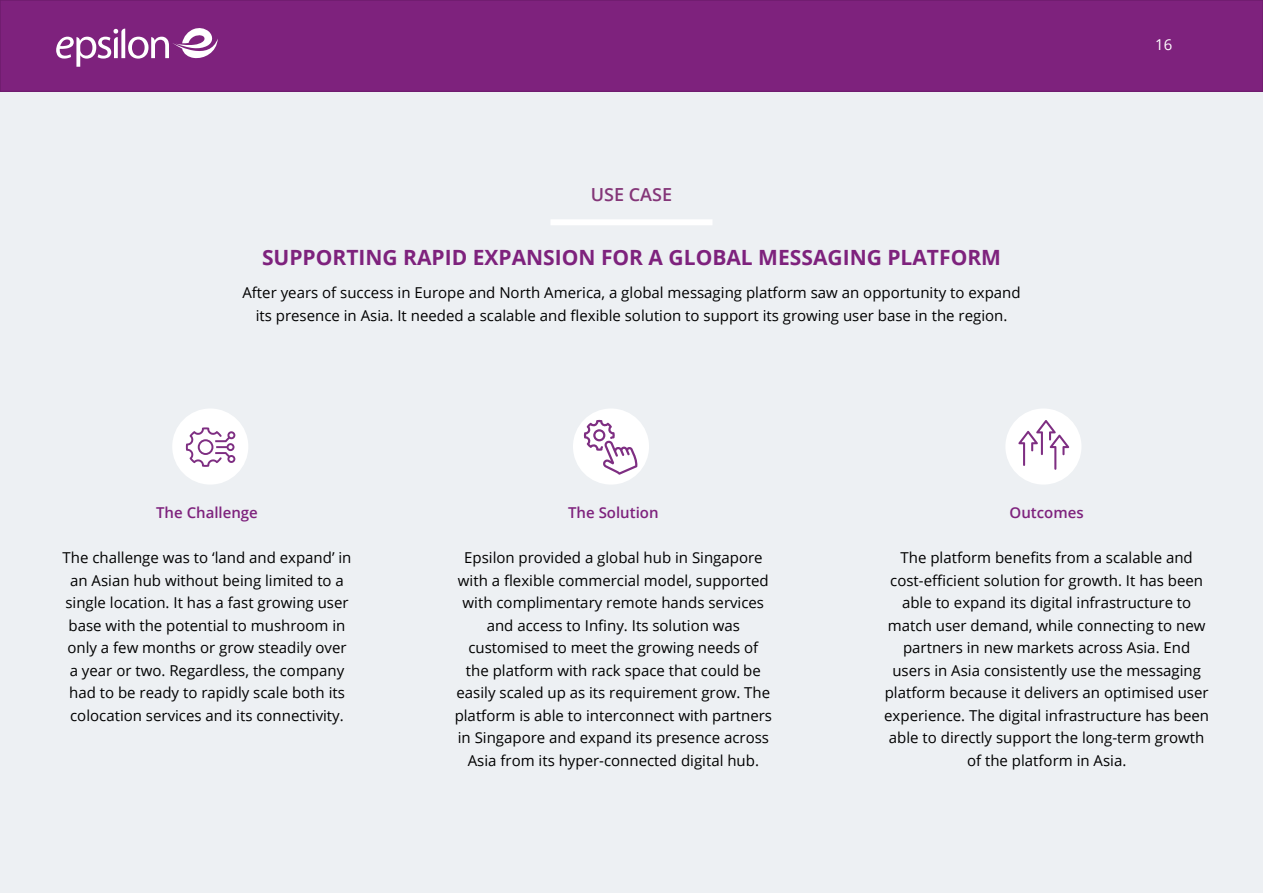
<style>
.page{position:relative;width:1263px;height:893px;background:#fff}
.page>*{position:absolute;margin:0;border:0;box-sizing:border-box;transform-origin:0 0}
.t1{font:700 21px "Open Sans";color:#7e227d}
.t2{font:600 18px "Open Sans";color:#843678}
.t3{font:15px/22.5px "Open Sans";color:#000;text-align:center}
.t4{font:600 15px "Open Sans";color:#7e227d}
.t5{font:15px "Open Sans";color:#fff}
</style>
<div class="page">
<div style="left:0;top:90px;width:1263px;height:803px;background:#e8ebf0"></div>
<div style="left:172px;top:408px;width:76px;height:77px;background:#fff;border-radius:50%"></div>
<div style="left:0;top:0;width:1263px;height:91px;background:#7e227d"></div>
<div style="left:0;top:0;width:1263px;height:92px;border:1px solid #6c1b6b"></div>
<svg style="left:56px;top:28px;width:162px;height:39px"></svg>
<svg style="left:186px;top:427px;width:49px;height:40px"></svg>
<div style="left:550px;top:219px;width:162px;height:6px;background:#fff"></div>
<div style="left:573px;top:408px;width:76px;height:77px;background:#fff;border-radius:50%"></div>
<div style="left:1005px;top:408px;width:76px;height:77px;background:#fff;border-radius:50%"></div>
<svg style="left:584px;top:420px;width:54px;height:55px"></svg>
<svg style="left:1018px;top:420px;width:51px;height:50px"></svg>
<p class="t2" style="left:591px;top:182px;width:83px">USE CASE</p>
<h1 class="t1" style="left:262px;top:243px;width:740px">SUPPORTING RAPID EXPANSION FOR A GLOBAL MESSAGING PLATFORM</h1>
<p class="t3" style="left:242px;top:281px;width:780px">After years of success in Europe and North America, a global messaging platform saw an opportunity to expand its presence in Asia. It needed a scalable and flexible solution to support its growing user base in the region.</p>
<p class="t5" style="left:1155px;top:34px;width:19px">16</p>
<p class="t4" style="left:156px;top:502px;width:103px">The Challenge</p>
<p class="t3" style="left:63px;top:546px;width:290px">The challenge was to ‘land and expand’ in an Asian hub without being limited to a single location. It has a fast growing user base with the potential to mushroom in only a few months or grow steadily over a year or two. Regardless, the company had to be ready to rapidly scale both its colocation services and its connectivity.</p>
<p class="t4" style="left:568px;top:502px;width:92px">The Solution</p>
<p class="t3" style="left:455px;top:546px;width:319px">Epsilon provided a global hub in Singapore with a flexible commercial model, supported with complimentary remote hands services and access to Infiny. Its solution was customised to meet the growing needs of<br>the platform with rack space that could be easily scaled up as its requirement grow. The platform is able to interconnect with partners in Singapore and expand its presence across Asia from its hyper-connected digital hub.</p>
<p class="t4" style="left:1009px;top:502px;width:76px">Outcomes</p>
<p class="t3" style="left:884px;top:546px;width:326px">The platform benefits from a scalable and cost-efficient solution for growth. It has been able to expand its digital infrastructure to match user demand, while connecting to new partners in new markets across Asia. End users in Asia consistently use the messaging platform because it delivers an optimised user experience. The digital infrastructure has been able to directly support the long-term growth of the platform in Asia.</p>
</div>
